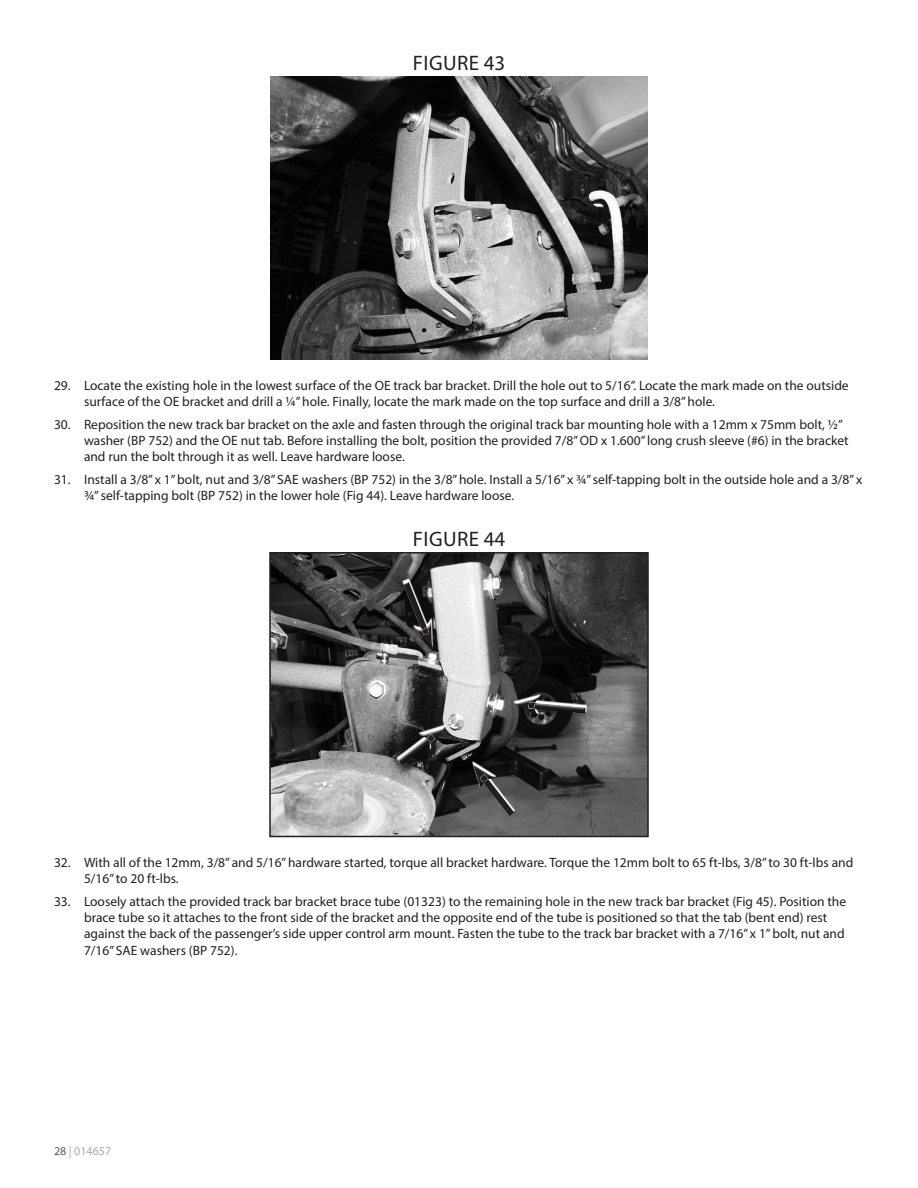
<style>
.page{position:relative;width:918px;height:1188px;background:#fff}
.page>*{position:absolute;margin:0;border:0;box-sizing:border-box;transform-origin:0 0}
.Photo-Caption{font:21px "Myriad Pro";letter-spacing:.02em;color:#231f20}
.t1{font:13.5px/16.2px "Myriad Pro";color:#231f20}
.t2{font:12px "Myriad Pro";color:#a8a9ad}
.s1{color:#57585a}
</style>
<div class="page">
<img style="left:270px;top:76px;width:378px;height:284px">
<img style="left:272px;top:555px;width:374px;height:279px">
<div style="left:269px;top:552px;width:380px;height:285px;border:2px solid #231f20"></div>
<svg style="left:402px;top:579px;width:31px;height:68px"></svg>
<div style="left:401px;top:580px;width:31px;height:52px;background:#fff;opacity:.75"></div>
<div style="left:403px;top:582px;width:29px;height:67px;background:#231f20;opacity:.75"></div>
<svg style="left:397px;top:724px;width:49px;height:2px"></svg>
<div style="left:395px;top:726px;width:51px;height:36px;background:#fff;opacity:.75"></div>
<div style="left:396px;top:727px;width:50px;height:39px;background:#231f20;opacity:.75"></div>
<svg style="left:472px;top:761px;width:44px;height:54px"></svg>
<div style="left:471px;top:763px;width:44px;height:49px;background:#fff;opacity:.75"></div>
<div style="left:474px;top:768px;width:41px;height:49px;background:#231f20;opacity:.75"></div>
<svg style="left:513px;top:694px;width:74px;height:1px"></svg>
<div style="left:512px;top:695px;width:75px;height:18px;background:#fff;opacity:.75"></div>
<div style="left:512px;top:696px;width:75px;height:20px;background:#231f20;opacity:.75"></div>
<p class="Photo-Caption" style="left:413px;top:50px;width:94px">FIGURE 43</p>
<p class="t1" style="left:84px;top:377px;width:766px;text-indent:-30px">29. Locate the existing hole in the lowest surface of the OE track bar bracket. Drill the hole out to 5/16”. Locate the mark made on the outside surface of the OE bracket and drill a ¼” hole. Finally, locate the mark made on the top surface and drill a 3/8” hole.</p>
<p class="t1" style="left:84px;top:416px;width:766px;text-indent:-30px">30. Reposition the new track bar bracket on the axle and fasten through the original track bar mounting hole with a 12mm x 75mm bolt, ½” washer (BP 752) and the OE nut tab. Before installing the bolt, position the provided 7/8” OD x 1.600” long crush sleeve (#6) in the bracket and run the bolt through it as well. Leave hardware loose.</p>
<p class="t1" style="left:84px;top:471px;width:780px;text-indent:-30px">31. Install a 3/8” x 1” bolt, nut and 3/8” SAE washers (BP 752) in the 3/8” hole. Install a 5/16” x ¾” self-tapping bolt in the outside hole and a 3/8” x ¾” self-tapping bolt (BP 752) in the lower hole (Fig 44). Leave hardware loose.</p>
<p class="Photo-Caption" style="left:413px;top:526px;width:94px">FIGURE 44</p>
<p class="t1" style="left:84px;top:854px;width:771px;text-indent:-30px">32. With all of the 12mm, 3/8” and 5/16” hardware started, torque all bracket hardware. Torque the 12mm bolt to 65 ft-lbs, 3/8” to 30 ft-lbs and<br>5/16” to 20 ft-lbs.</p>
<p class="t1" style="left:84px;top:893px;width:764px;text-indent:-30px">33. Loosely attach the provided track bar bracket brace tube (01323) to the remaining hole in the new track bar bracket (Fig 45). Position the brace tube so it attaches to the front side of the bracket and the opposite end of the tube is positioned so that the tab (bent end) rest against the back of the passenger’s side upper control arm mount. Fasten the tube to the track bar bracket with a 7/16” x 1” bolt, nut and 7/16” SAE washers (BP 752).</p>
<p class="t2" style="left:54px;top:1143px;width:59px"><span class="s1">28</span> | 014657</p>
</div>
